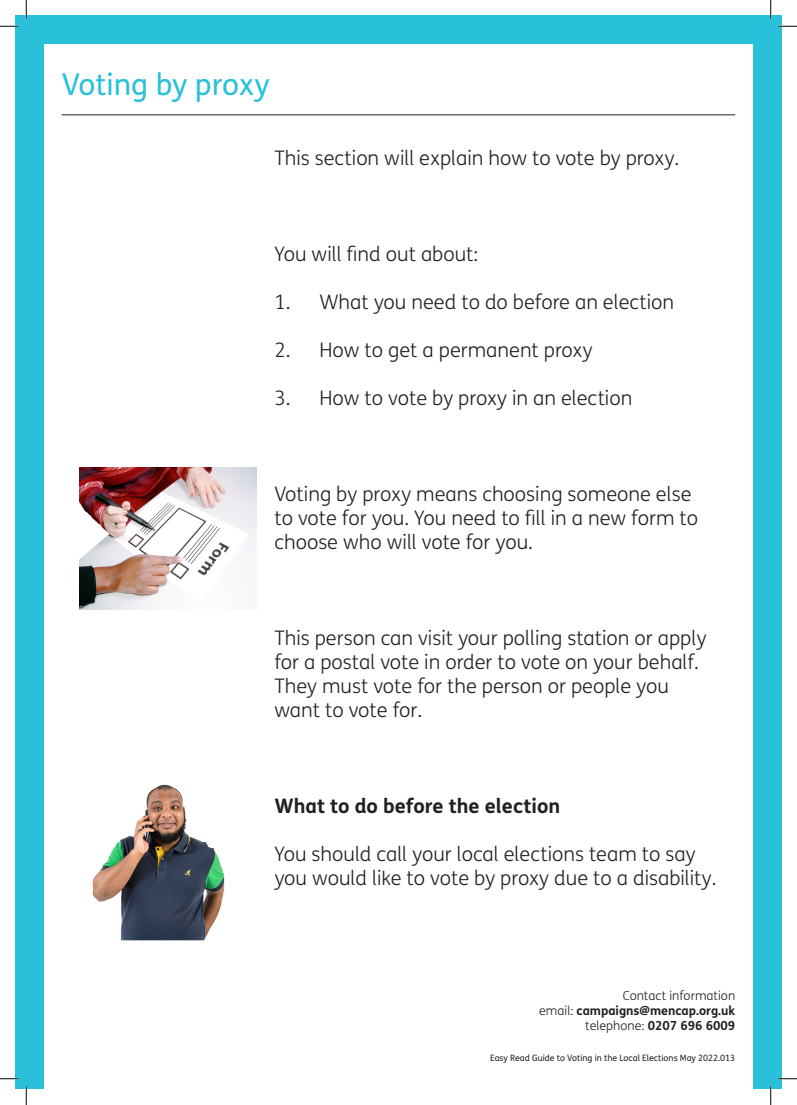
<style>
.page{position:relative;width:797px;height:1105px;background:#fff}
.page>*{position:absolute;margin:0;border:0;box-sizing:border-box;transform-origin:0 0}
.t1{font:30px "FS Mencap";color:#29c0da}
.Body_copy{font:300 20px/24px "FS Mencap";color:#231f20}
.Body_copy-2{font:700 20px "FS Mencap";color:#231f20}
.t2{font:300 12.5px/15px "FS Mencap";color:#231f20;text-align:right}
.t3{font:8.75px "FS Mencap";color:#231f20}
.s1{font-weight:700}
</style>
<div class="page">
<div style="left:16px;top:16px;width:28px;height:1073px;background:#29c0da"></div>
<div style="left:16px;top:16px;width:765px;height:28px;background:#29c0da"></div>
<hr style="left:62px;top:115px;width:673px;height:1px;background:#231f20">
<div style="left:753px;top:16px;width:28px;height:1073px;background:#29c0da"></div>
<img style="left:79px;top:467px;width:178px;height:142px">
<img style="left:92px;top:784px;width:133px;height:157px">
<svg style="left:0;top:25px;width:19px;height:2px"></svg>
<svg style="left:778px;top:25px;width:19px;height:2px"></svg>
<svg style="left:0;top:1078px;width:19px;height:1px"></svg>
<svg style="left:778px;top:1078px;width:19px;height:1px"></svg>
<svg style="left:25px;top:0;width:2px;height:19px"></svg>
<svg style="left:25px;top:1086px;width:2px;height:19px"></svg>
<svg style="left:770px;top:0;width:1px;height:19px"></svg>
<svg style="left:770px;top:1086px;width:1px;height:19px"></svg>
<h1 class="t1" style="left:62px;top:67px;width:209px">Voting by proxy</h1>
<p class="Body_copy" style="left:274px;top:147px;width:406px">This section will explain how to vote by proxy.</p>
<p class="Body_copy" style="left:274px;top:243px;width:205px">You will find out about:</p>
<p class="Body_copy" style="left:274px;top:291px;width:401px">1. What you need to do before an election</p>
<p class="Body_copy" style="left:274px;top:339px;width:320px">2. How to get a permanent proxy</p>
<p class="Body_copy" style="left:274px;top:387px;width:359px">3. How to vote by proxy in an election</p>
<p class="Body_copy" style="left:274px;top:483px;width:425px">Voting by proxy means choosing someone else to vote for you. You need to fill in a new form to choose who will vote for you.</p>
<p class="Body_copy" style="left:274px;top:627px;width:433px">This person can visit your polling station or apply for a postal vote in order to vote on your behalf.<br>They must vote for the person or people you want to vote for.</p>
<p class="Body_copy-2" style="left:274px;top:794px;width:287px">What to do before the election</p>
<p class="Body_copy" style="left:274px;top:843px;width:443px">You should call your local elections team to say you would like to vote by proxy due to a disability.</p>
<p class="t2" style="left:539px;top:988px;width:197px">Contact information<br>email: <span class="s1">campaigns@mencap.org.uk </span>telephone: <span class="s1">0207 696 6009</span></p>
<p class="t3" style="left:490px;top:1052px;width:246px">Easy Read Guide to Voting in the Local Elections May 2022.013</p>
</div>
